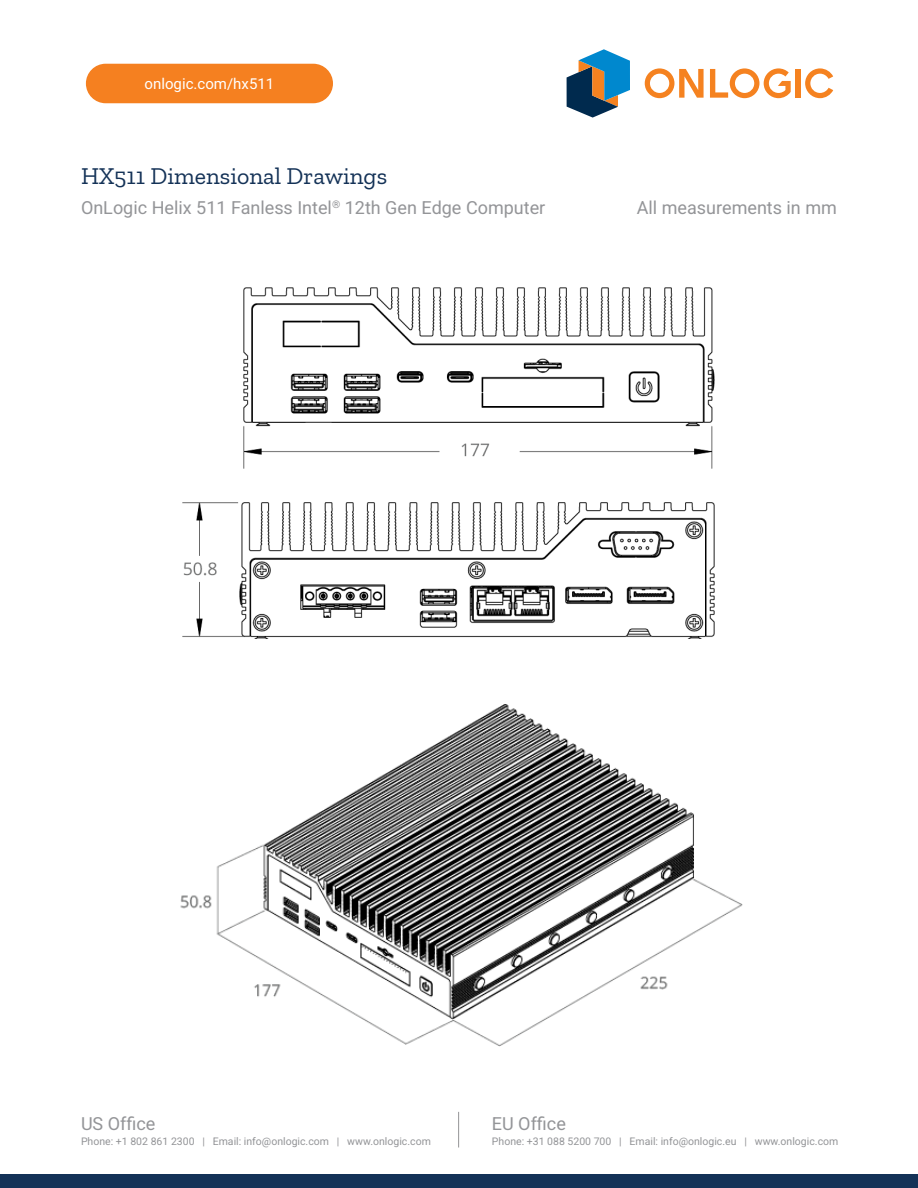
<style>
.page{position:relative;width:918px;height:1188px;background:#fff}
.page>*{position:absolute;margin:0;border:0;box-sizing:border-box;transform-origin:0 0}
.t1{font:24px "Zilla Slab";color:#143257}
.t2{font:18px "Heebo";color:#949598}
.t3{font:500 18px "Heebo";color:#949598}
.t4{font:15px "Heebo";color:#fff}
.t5{font:300 10.5px "Heebo";color:#949598}
</style>
<div class="page">
<div style="left:86px;top:64px;width:247px;height:39px;background:#f58020;border-radius:20px"></div>
<img style="left:180px;top:704px;width:563px;height:343px">
<img style="left:243px;top:287px;width:472px;height:182px">
<img style="left:182px;top:502px;width:533px;height:137px">
<div style="left:0;top:1174px;width:918px;height:14px;background:#143257"></div>
<div style="left:795px;top:69px;width:6px;height:29px;background:#f58220"></div>
<svg style="left:645px;top:68px;width:59px;height:30px"></svg>
<svg style="left:710px;top:68px;width:81px;height:30px"></svg>
<svg style="left:805px;top:68px;width:28px;height:30px"></svg>
<svg style="left:567px;top:49px;width:63px;height:69px"></svg>
<hr style="left:458px;top:1112px;width:1px;height:36px;background:#949597">
<h3 class="t4" style="left:145px;top:73px;width:131px">onlogic.com/hx511</h3>
<h1 class="t1" style="left:81px;top:163px;width:308px">HX511 Dimensional Drawings</h1>
<h2 class="t2" style="left:81px;top:195px;width:466px">OnLogic Helix 511 Fanless Intel<sup>®</sup> 12th Gen Edge Computer</h2>
<h2 class="t2" style="left:637px;top:195px;width:202px">All measurements in mm</h2>
<h2 class="t3" style="left:81px;top:1111px;width:76px">US Office</h2>
<p class="t5" style="left:81px;top:1134px;width:351px">Phone: +1 802 861 2300 | Email: info@onlogic.com | www.onlogic.com</p>
<h2 class="t3" style="left:492px;top:1111px;width:75px">EU Office</h2>
<p class="t5" style="left:492px;top:1134px;width:348px">Phone: +31 088 5200 700 | Email: info@onlogic.eu | www.onlogic.com</p>
</div>
